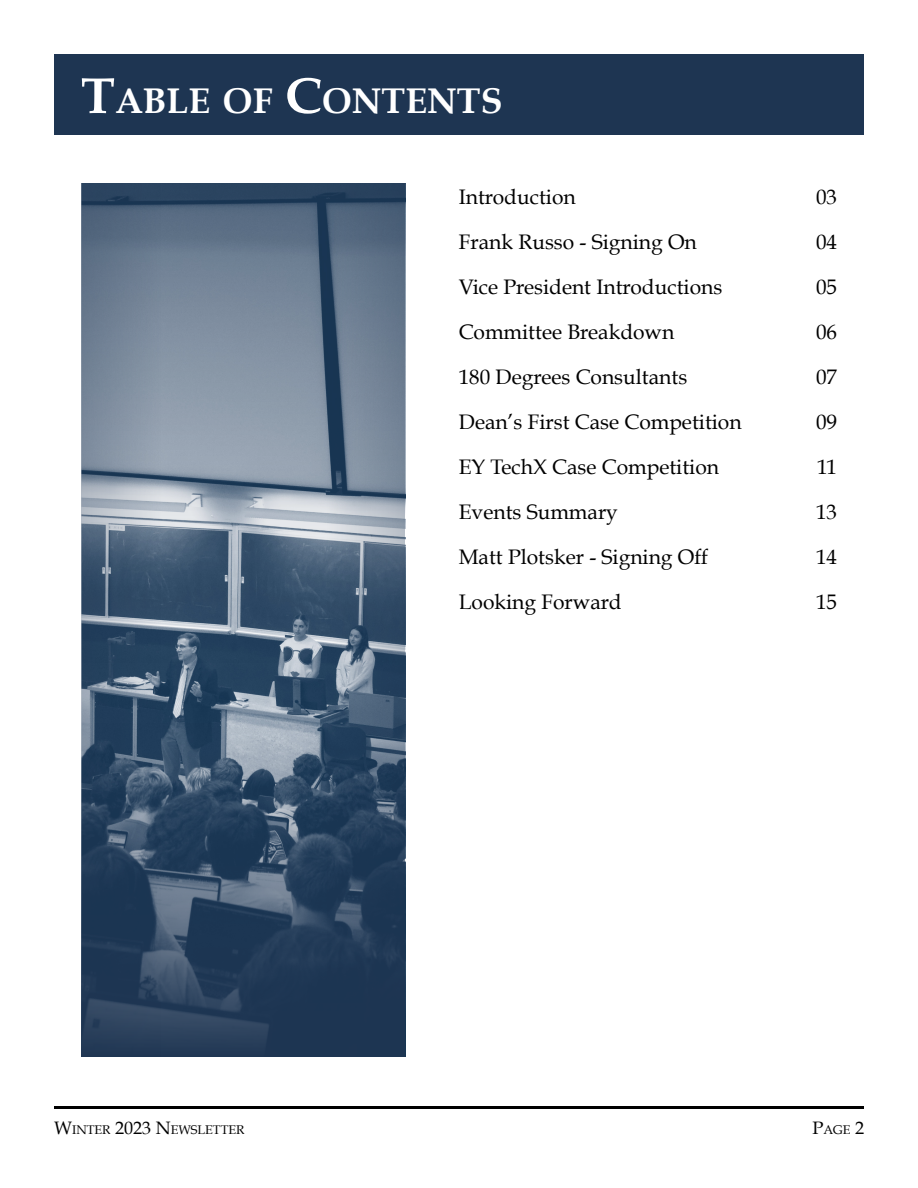
<style>
.page{position:relative;width:918px;height:1188px;background:#fff}
.page>*{position:absolute;margin:0;border:0;box-sizing:border-box;transform-origin:0 0}
.t1{font:700 35.7px "Book Antiqua";color:#fff}
.t2{font:21px/45px "Book Antiqua";color:#000}
.t3{font:12.6px "Book Antiqua";color:#000}
.s1{font-size:51px}
.s2{font-size:18px}
</style>
<div class="page">
<hr style="left:54px;top:1106px;width:810px;height:2px;background:#000">
<div style="left:54px;top:54px;width:810px;height:81px;background:#1e3552"></div>
<img style="left:162px;top:668px;width:163px;height:53px">
<svg style="left:162px;top:721px;width:163px;height:336px;background:#384f69"></svg>
<svg style="left:162px;top:183px;width:163px;height:485px;background:#6f8194"></svg>
<svg style="left:81px;top:183px;width:81px;height:874px;background:#4e637a"></svg>
<svg style="left:325px;top:183px;width:80px;height:874px;background:#475d75"></svg>
<h1 class="t1" style="left:81px;top:77px;width:423px"><span class="s1">T</span>ABLE OF <span class="s1">C</span>ONTENTS</h1>
<p class="t2" style="left:459px;top:174px;width:284px">Introduction<br>Frank Russo - Signing On<br>Vice President Introductions<br>Committee Breakdown<br>180 Degrees Consultants<br>Dean’s First Case Competition<br>EY TechX Case Competition<br>Events Summary<br>Matt Plotsker - Signing Off<br>Looking Forward</p>
<p class="t2" style="left:816px;top:174px;width:22px;text-align:justify">03<br>04<br>05<br>06<br>07<br>09<br>11<br>13<br>14<br>15</p>
<p class="t3" style="left:54px;top:1121px;width:192px"><span class="s2">W</span>INTER <span class="s2">2023 N</span>EWSLETTER</p>
<p class="t3" style="left:813px;top:1121px;width:53px"><span class="s2">P</span>AGE <span class="s2">2</span></p>
</div>
